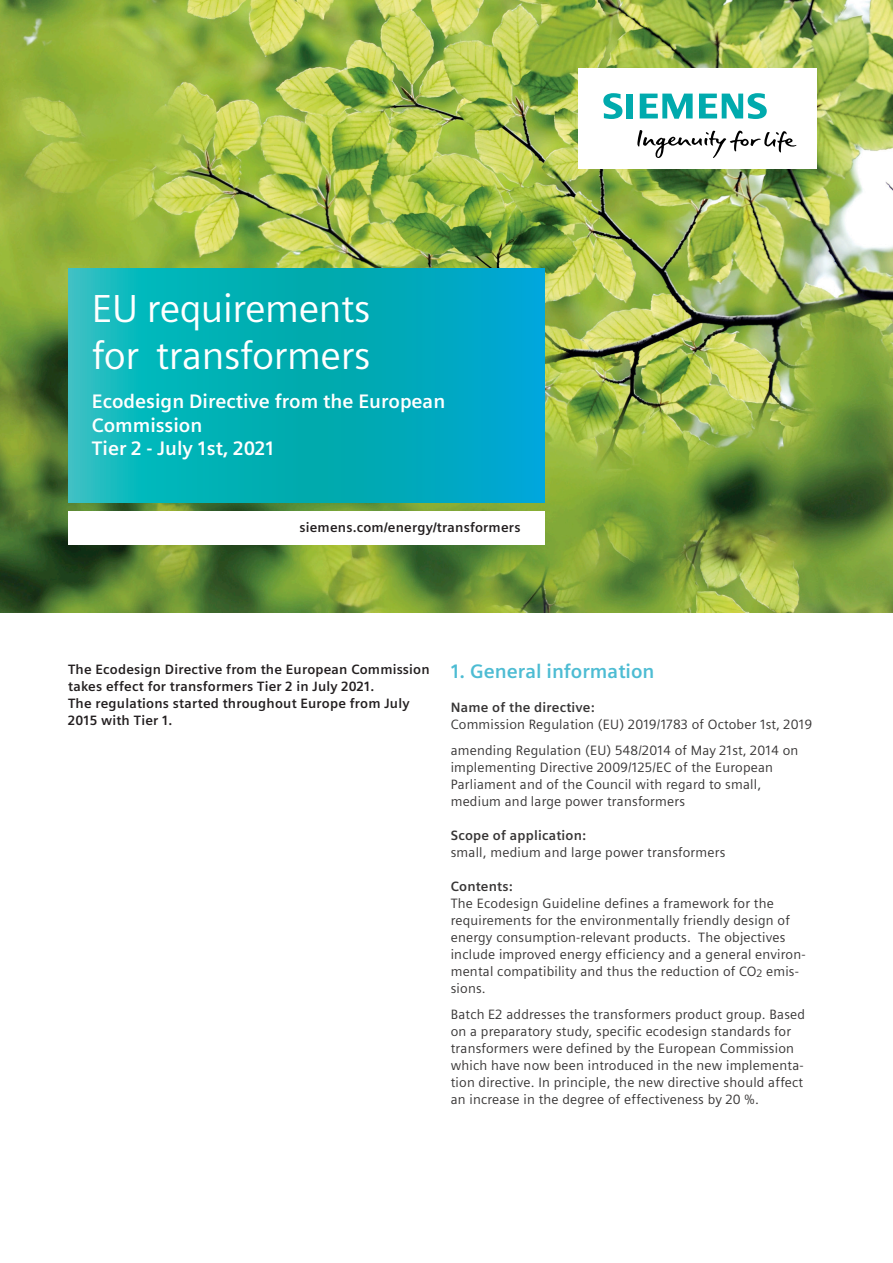
<style>
.page{position:relative;width:893px;height:1263px;background:#fff}
.page>*{position:absolute;margin:0;border:0;box-sizing:border-box;transform-origin:0 0}
.t1{font:39px/46.8px "Siemens Sans";letter-spacing:-.01em;color:#fff}
.t2{font:700 19.5px/23.4px "Siemens Sans";color:#fff}
.t3{font:700 19.5px "Siemens Sans";color:#4dbcd3}
.t4{font:13.5px/17px "Siemens Sans";letter-spacing:.015em;color:#373535}
.t5{font:700 13.5px/17px "Siemens Sans";letter-spacing:.015em;color:#231f20}
.t6{font:700 13.5px "Siemens Sans";letter-spacing:.015em;color:#373535}
</style>
<div class="page">
<img style="left:0;top:0;width:893px;height:612px">
<div style="left:578px;top:68px;width:238px;height:101px;background:#fff"></div>
<svg style="left:637px;top:130px;width:159px;height:28px"></svg>
<svg style="left:603px;top:93px;width:30px;height:26px"></svg>
<svg style="left:640px;top:94px;width:53px;height:25px"></svg>
<svg style="left:699px;top:93px;width:68px;height:26px"></svg>
<div style="left:68px;top:511px;width:476px;height:33px;background:#fff"></div>
<svg style="left:68px;top:268px;width:476px;height:235px;background:#05aebc"></svg>
<h1 class="t1" style="left:92px;top:286px;width:280px">EU requirements for transformers</h1>
<h2 class="t2" style="left:92px;top:390px;width:355px">Ecodesign Directive from the European<br>Commission<br>Tier 2 - July 1st, 2021</h2>
<p class="t5" style="left:299px;top:519px;width:223px">siemens.com/energy/transformers</p>
<p class="t5" style="left:68px;top:661px;width:363px">The Ecodesign Directive from the European Commission takes effect for transformers Tier 2 in July 2021.<br>The regulations started throughout Europe from July 2015 with Tier 1.</p>
<h2 class="t3" style="left:451px;top:660px;width:205px">1. General information</h2>
<p class="t6" style="left:451px;top:700px;width:145px">Name of the directive:</p>
<p class="t4" style="left:451px;top:712px;width:363px;line-height:25.5px">Commission Regulation (EU) 2019/1783 of October 1st, 2019 amending Regulation (EU) 548/2014 of May 21st, 2014 on</p>
<p class="t4" style="left:451px;top:759px;width:324px">implementing Directive 2009/125/EC of the European<br>Parliament and of the Council with regard to small, medium and large power transformers</p>
<p class="t6" style="left:451px;top:828px;width:137px">Scope of application:</p>
<p class="t4" style="left:451px;top:844px;width:276px">small, medium and large power transformers</p>
<p class="t6" style="left:451px;top:879px;width:63px">Contents:</p>
<p class="t4" style="left:451px;top:895px;width:356px">The Ecodesign Guideline defines a framework for the requirements for the environmentally friendly design of energy consumption-relevant products. The objectives include improved energy efficiency and a general environ&shy;mental compatibility and thus the reduction of CO<sub>2</sub> emis&shy;sions.</p>
<p class="t4" style="left:451px;top:1005px;width:356px">Batch E2 addresses the transformers product group. Based on a preparatory study, specific ecodesign standards for transformers were defined by the European Commission which have now been introduced in the new implementa&shy;tion directive. In principle, the new directive should affect an increase in the degree of effectiveness by 20 %.</p>
</div>
